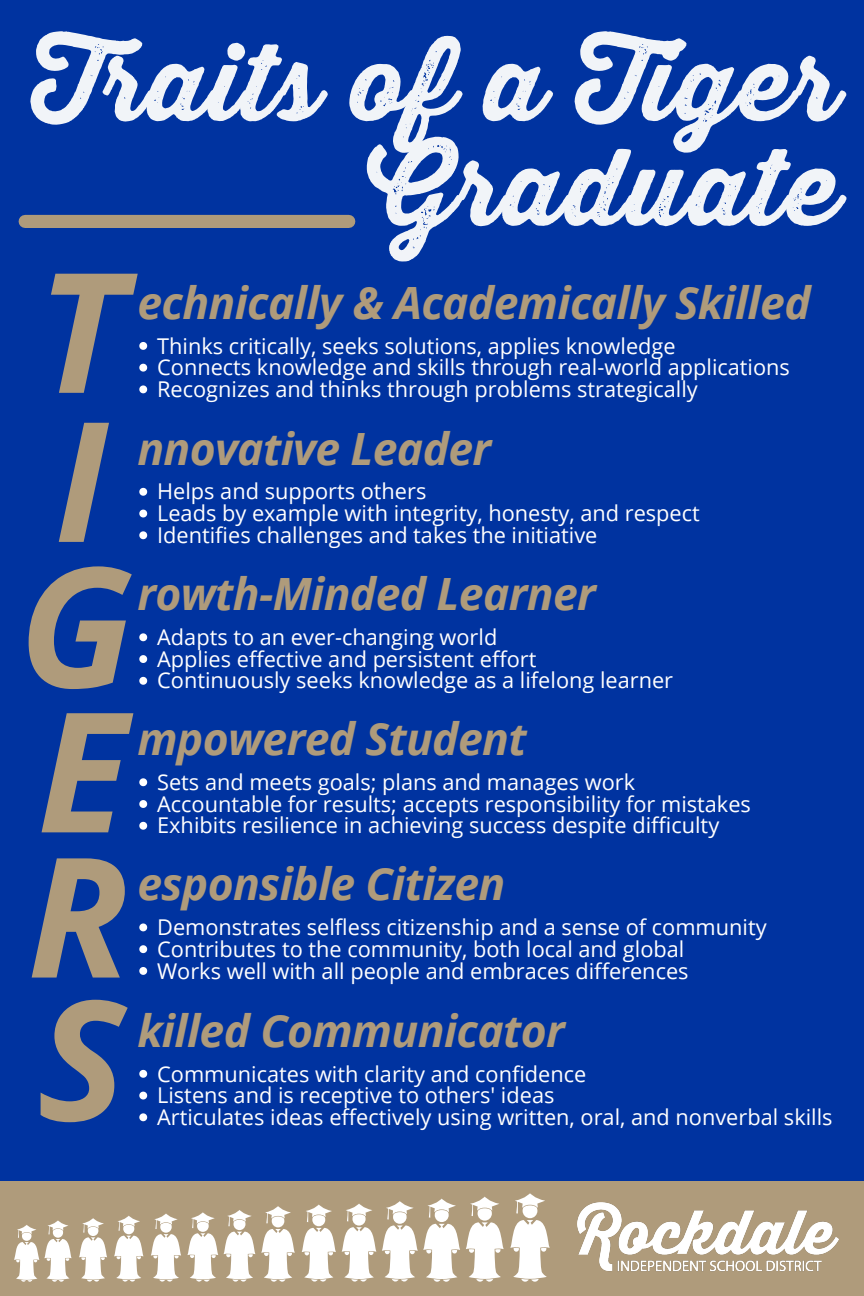
<style>
.page{position:relative;width:864px;height:1296px;background:#0033a0}
.page>*{position:absolute;margin:0;border:0;box-sizing:border-box;transform-origin:0 0}
.t1{font:italic 700 166.9px/144.4px "Open Sans";color:#af9b7b}
.t2{font:105px/104.7px "Thirsty Rough Bol";letter-spacing:.015em;color:#f1f4f8;text-align:right}
.t3{font:italic 700 44.5px "Open Sans";letter-spacing:-.015em;color:#af9b7b}
.t4{font:21.75px/21.8px "Open Sans";color:#fff}
</style>
<div class="page">
<div style="left:25px;top:215px;width:324px;height:13px;background:#af9b7b"></div>
<div style="left:0;top:1181px;width:864px;height:115px;background:#af9b7b"></div>
<svg style="left:510px;top:1193px;width:40px;height:89px"></svg>
<svg style="left:466px;top:1197px;width:38px;height:85px"></svg>
<svg style="left:382px;top:1199px;width:78px;height:83px"></svg>
<svg style="left:342px;top:1204px;width:34px;height:78px"></svg>
<svg style="left:302px;top:1204px;width:34px;height:78px"></svg>
<svg style="left:261px;top:1206px;width:34px;height:76px"></svg>
<svg style="left:224px;top:1210px;width:31px;height:72px"></svg>
<svg style="left:187px;top:1212px;width:31px;height:70px"></svg>
<svg style="left:151px;top:1213px;width:30px;height:69px"></svg>
<svg style="left:114px;top:1216px;width:29px;height:66px"></svg>
<svg style="left:79px;top:1218px;width:28px;height:64px"></svg>
<svg style="left:14px;top:1220px;width:58px;height:62px"></svg>
<img style="left:577px;top:1202px;width:262px;height:70px">
<svg style="left:139px;top:342px;width:8px;height:8px"></svg>
<svg style="left:139px;top:364px;width:8px;height:8px"></svg>
<svg style="left:139px;top:385px;width:8px;height:8px"></svg>
<svg style="left:139px;top:488px;width:8px;height:8px"></svg>
<svg style="left:139px;top:510px;width:8px;height:7px"></svg>
<svg style="left:139px;top:531px;width:8px;height:8px"></svg>
<svg style="left:139px;top:778px;width:8px;height:8px"></svg>
<svg style="left:139px;top:800px;width:8px;height:8px"></svg>
<svg style="left:139px;top:822px;width:8px;height:8px"></svg>
<svg style="left:139px;top:633px;width:8px;height:8px"></svg>
<svg style="left:139px;top:655px;width:8px;height:8px"></svg>
<svg style="left:139px;top:677px;width:8px;height:8px"></svg>
<svg style="left:139px;top:923px;width:8px;height:8px"></svg>
<svg style="left:139px;top:945px;width:8px;height:8px"></svg>
<svg style="left:139px;top:967px;width:8px;height:8px"></svg>
<svg style="left:139px;top:1070px;width:8px;height:8px"></svg>
<svg style="left:139px;top:1092px;width:8px;height:8px"></svg>
<svg style="left:139px;top:1113px;width:8px;height:8px"></svg>
<h2 class="t2" style="left:31px;top:36px;width:810px">Traits of a Tiger<br>Graduate</h2>
<h1 class="t1" style="left:37px;top:254px;width:90px;line-height:149.1px">T<br>I</h1>
<h3 class="t3" style="left:137px;top:271px;width:675px">echnically &amp; Academically Skilled</h3>
<p class="t4" style="left:157px;top:334px;width:634px">Thinks critically, seeks solutions, applies knowledge<br>Connects knowledge and skills through real-world applications<br>Recognizes and thinks through problems strategically</p>
<h3 class="t3" style="left:137px;top:417px;width:355px">nnovative Leader</h3>
<p class="t4" style="left:157px;top:480px;width:544px">Helps and supports others<br>Leads by example with integrity, honesty, and respect<br>Identifies challenges and takes the initiative</p>
<h1 class="t1" style="left:19px;top:550px;width:116px;text-align:justify">G E R S</h1>
<h3 class="t3" style="left:137px;top:563px;width:460px">rowth-Minded Learner</h3>
<p class="t4" style="left:157px;top:626px;width:518px">Adapts to an ever-changing world<br>Applies effective and persistent effort<br>Continuously seeks knowledge as a lifelong learner</p>
<h3 class="t3" style="left:137px;top:708px;width:391px">mpowered Student</h3>
<p class="t4" style="left:157px;top:771px;width:595px">Sets and meets goals; plans and manages work<br>Accountable for results; accepts responsibility for mistakes<br>Exhibits resilience in achieving success despite difficulty</p>
<h3 class="t3" style="left:137px;top:853px;width:370px">esponsible Citizen</h3>
<p class="t4" style="left:157px;top:916px;width:611px">Demonstrates selfless citizenship and a sense of community<br>Contributes to the community, both local and global<br>Works well with all people and embraces differences</p>
<h3 class="t3" style="left:137px;top:999px;width:429px">killed Communicator</h3>
<p class="t4" style="left:157px;top:1062px;width:677px">Communicates with clarity and confidence<br>Listens and is receptive to others' ideas<br>Articulates ideas effectively using written, oral, and nonverbal skills</p>
</div>
